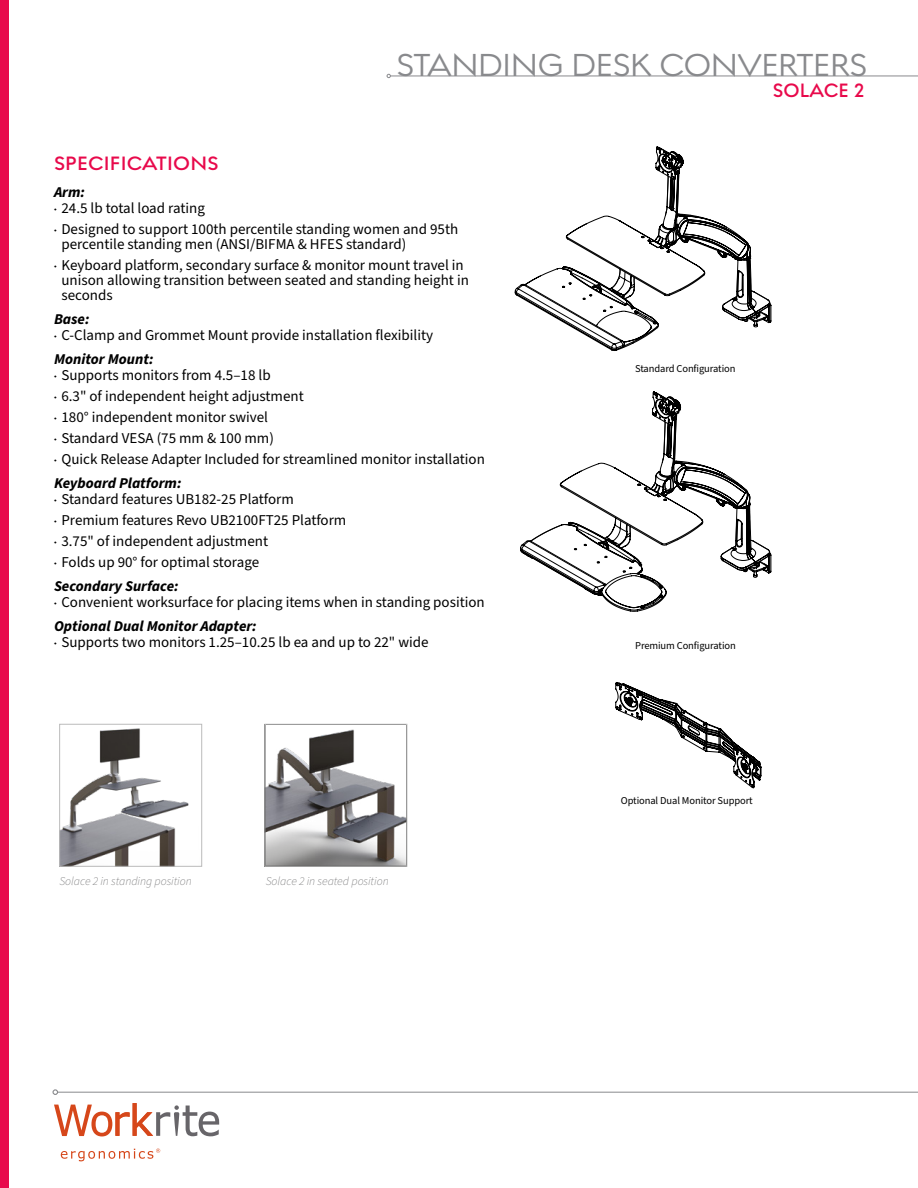
<style>
.page{position:relative;width:918px;height:1188px;background:#fff}
.page>*{position:absolute;margin:0;border:0;box-sizing:border-box;transform-origin:0 0}
.t1{font:500 34.5px "Regulator Nova";letter-spacing:-.01em;color:#898a8d}
.t2{font:600 21px "Regulator Nova";letter-spacing:.01em;color:#e8094b}
.t3{font:600 21px "Regulator Nova";letter-spacing:.01em;color:#e8094b;scale:.96 1}
.t4{font:15px/24px "Source Sans Pro";color:#000}
.t5{font:italic 700 15px "Source Sans Pro";color:#000}
.t6{font:italic 300 11.85px "Source Sans Pro";letter-spacing:-.005em;color:#818182}
.t7{font:10.5px "Source Sans Pro";letter-spacing:-.01em;color:#000}
.s1{font-size:4.35px}
.s2{font-weight:700;font-style:italic}
</style>
<div class="page">
<hr style="left:58px;top:1092px;width:860px;height:1px;background:#898a8d">
<svg style="left:52px;top:1089px;width:6px;height:6px"></svg>
<svg style="left:54px;top:1103px;width:165px;height:33px"></svg>
<svg style="left:61px;top:1149px;width:99px;height:12px"></svg>
<svg style="left:615px;top:682px;width:147px;height:107px"></svg>
<svg style="left:515px;top:146px;width:256px;height:205px"></svg>
<svg style="left:520px;top:391px;width:251px;height:221px"></svg>
<hr style="left:390px;top:76px;width:528px;height:1px;background:#898a8d">
<svg style="left:387px;top:74px;width:4px;height:4px"></svg>
<div style="left:0;top:0;width:9px;height:1188px;background:#e8094b"></div>
<img style="left:61px;top:728px;width:128px;height:137px">
<div style="left:59px;top:724px;width:143px;height:143px;border:1px solid #bbb"></div>
<img style="left:267px;top:729px;width:138px;height:135px">
<div style="left:265px;top:724px;width:142px;height:143px;border:1px solid #bbb"></div>
<h1 class="t1" style="left:397px;top:46px;width:472px">STANDING DESK CONVERTERS</h1>
<h2 class="t3" style="left:773px;top:78px;width:97px">SOLACE 2</h2>
<h2 class="t2" style="left:54px;top:151px;width:166px">SPECIFICATIONS</h2>
<p class="t5" style="left:54px;top:182px;width:33px">Arm:</p>
<p class="t4" style="left:54px;top:197px;width:152px"><span class="s1">◆</span> 24.5 lb total load rating</p>
<p class="t4" style="left:61px;top:222px;width:398px;line-height:15px;text-indent:-7px"><span class="s1">◆</span> Designed to support 100th percentile standing women and 95th percentile standing men (ANSI/BIFMA &amp; HFES standard)</p>
<p class="t4" style="left:61px;top:258px;width:409px;line-height:15px;text-indent:-7px"><span class="s1">◆</span> Keyboard platform, secondary surface &amp; monitor mount travel in unison allowing transition between seated and standing height in seconds</p>
<p class="t5" style="left:54px;top:309px;width:37px">Base:</p>
<p class="t4" style="left:54px;top:324px;width:381px"><span class="s1">◆</span> C-Clamp and Grommet Mount provide installation flexibility<br><span class="s2">Monitor Mount:</span></p>
<p class="t4" style="left:54px;top:364px;width:218px"><span class="s1">◆</span> Supports monitors from 4.5–18 lb</p>
<p class="t4" style="left:54px;top:385px;width:251px"><span class="s1">◆</span> 6.3" of independent height adjustment</p>
<p class="t4" style="left:54px;top:406px;width:216px"><sup>◆</sup> 180° independent monitor swivel</p>
<p class="t4" style="left:54px;top:427px;width:221px"><span class="s1">◆</span> Standard VESA (75 mm &amp; 100 mm)</p>
<p class="t4" style="left:54px;top:447px;width:432px"><span class="s1">◆</span> Quick Release Adapter Included for streamlined monitor installation<br><span class="s2">Keyboard Platform:</span></p>
<p class="t4" style="left:54px;top:487px;width:241px"><span class="s1">◆</span> Standard features UB182-25 Platform</p>
<p class="t4" style="left:54px;top:508px;width:294px"><span class="s1">◆</span> Premium features Revo UB2100FT25 Platform</p>
<p class="t4" style="left:54px;top:529px;width:216px"><span class="s1">◆</span> 3.75" of independent adjustment</p>
<p class="t4" style="left:54px;top:550px;width:207px"><span class="s1">◆</span> Folds up 90° for optimal storage<br><span class="s2">Secondary Surface:</span></p>
<p class="t4" style="left:54px;top:590px;width:432px"><span class="s1">◆</span> Convenient worksurface for placing items when in standing position<br><span class="s2">Optional Dual Monitor Adapter:</span></p>
<p class="t4" style="left:54px;top:630px;width:376px"><span class="s1">◆</span> Supports two monitors 1.25–10.25 lb ea and up to 22" wide</p>
<p class="t6" style="left:59px;top:873px;width:134px">Solace 2 in standing position</p>
<p class="t6" style="left:266px;top:873px;width:125px">Solace 2 in seated position</p>
<p class="t7" style="left:635px;top:361px;width:102px">Standard Configuration</p>
<p class="t7" style="left:635px;top:639px;width:102px">Premium Configuration</p>
<p class="t7" style="left:621px;top:793px;width:133px">Optional Dual Monitor Support</p>
</div>
